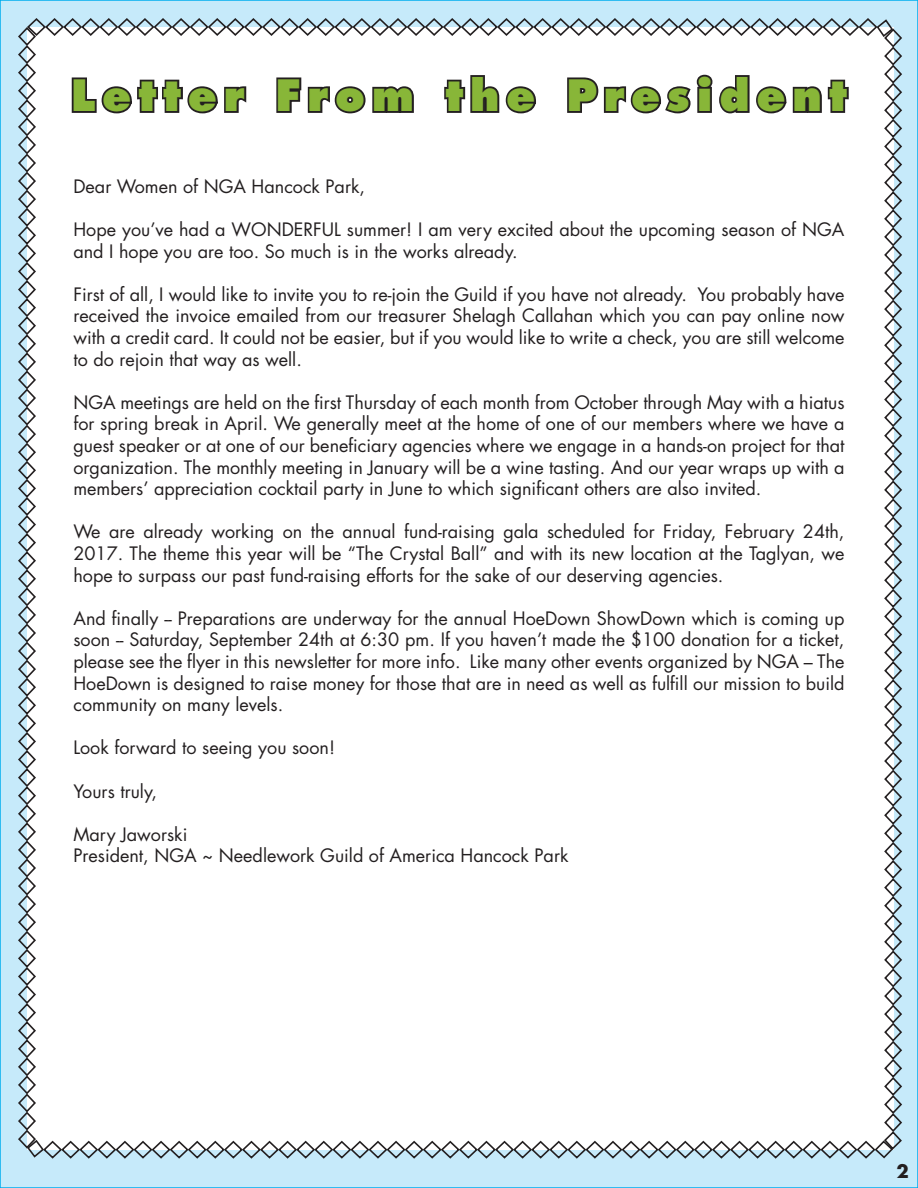
<style>
.page{position:relative;width:918px;height:1188px;background:#c6eafa}
.page>*{position:absolute;margin:0;border:0;box-sizing:border-box;transform-origin:0 0}
.t1{font:800 42px "Futura";letter-spacing:.16em;color:#88b638}
.t2{font:18px/21.6px "Futura";color:#231f20;text-align:justify}
.t3{font:700 18px "Futura";color:#231f20}
</style>
<div class="page">
<div style="left:18px;top:18px;width:884px;height:1141px;background:#fff"></div>
<p class="t1" style="left:71px;top:69px;width:777px">Letter From the President</p>
<p class="t2" style="left:73px;top:175px;width:293px">Dear Women of NGA Hancock Park,</p>
<p class="t2" style="left:73px;top:218px;width:773px">Hope you’ve had a WONDERFUL summer! I am very excited about the upcoming season of NGA and I hope you are too. So much is in the works already.</p>
<p class="t2" style="left:73px;top:283px;width:773px">First of all, I would like to invite you to re-join the Guild if you have not already. You probably have received the invoice emailed from our treasurer Shelagh Callahan which you can pay online now with a credit card. It could not be easier, but if you would like to write a check, you are still welcome to do rejoin that way as well.</p>
<p class="t2" style="left:73px;top:391px;width:773px">NGA meetings are held on the first Thursday of each month from October through May with a hiatus for spring break in April. We generally meet at the home of one of our members where we have a guest speaker or at one of our beneficiary agencies where we engage in a hands-on project for that organization. The monthly meeting in January will be a wine tasting. And our year wraps up with a members’ appreciation cocktail party in June to which significant others are also invited.</p>
<p class="t2" style="left:73px;top:521px;width:773px">We are already working on the annual fund-raising gala scheduled for Friday, February 24th, 2017. The theme this year will be “The Crystal Ball” and with its new location at the Taglyan, we hope to surpass our past fund-raising efforts for the sake of our deserving agencies.</p>
<p class="t2" style="left:73px;top:607px;width:773px">And finally -- Preparations are underway for the annual HoeDown ShowDown which is coming up soon -- Saturday, September 24th at 6:30 pm. If you haven’t made the $100 donation for a ticket, please see the flyer in this newsletter for more info. Like many other events organized by NGA – The HoeDown is designed to raise money for those that are in need as well as fulfill our mission to build community on many levels.</p>
<p class="t2" style="left:73px;top:737px;width:263px">Look forward to seeing you soon!</p>
<p class="t2" style="left:73px;top:780px;width:85px">Yours truly,</p>
<p class="t2" style="left:73px;top:823px;width:115px">Mary Jaworski</p>
<p class="t2" style="left:73px;top:845px;width:497px">President, NGA ~ Needlework Guild of America Hancock Park</p>
<p class="t3" style="left:896px;top:1159px;width:14px">2</p>
</div>
